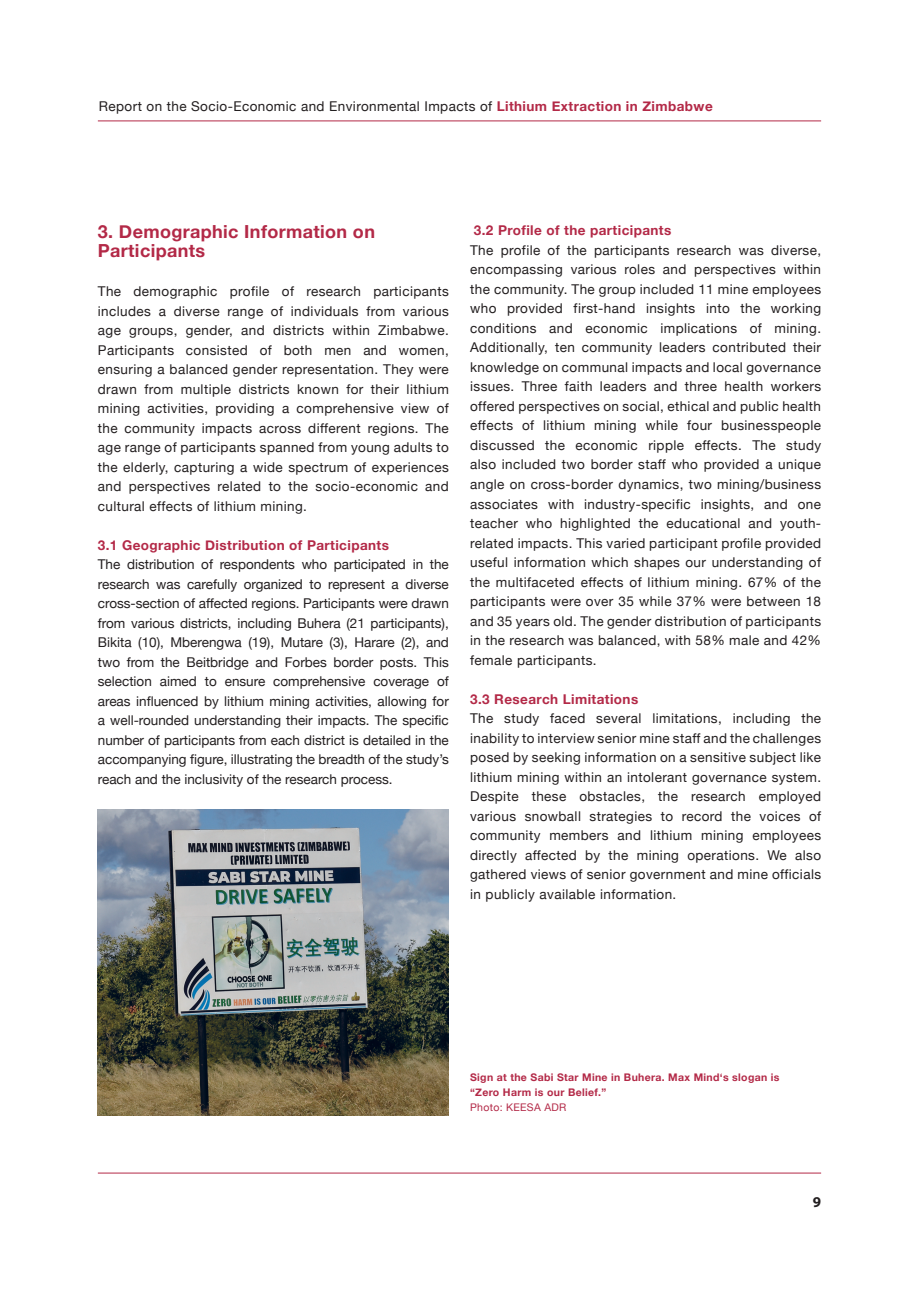
<style>
.page{position:relative;width:919px;height:1289px;background:#fff}
.page>*{position:absolute;margin:0;border:0;box-sizing:border-box;transform-origin:0 0}
.t1{font:700 18px/19.5px "Helvetica Neue";letter-spacing:.02em;color:#b32947}
.t2{font:700 15px "Myriad Pro";color:#231f20}
.t3{font:13.5px/19.5px "Helvetica Neue";letter-spacing:.03em;color:#231f20;text-align:justify}
.t4{font:700 13.5px "Helvetica Neue";letter-spacing:.03em;color:#b32947}
.t5{font:700 10.5px/15px "Helvetica Neue";letter-spacing:.03em;color:#b32947}
.t6{font:10.5px "Helvetica Neue";letter-spacing:.03em;color:#b32947}
.s1{font-weight:700;color:#b32947}
</style>
<div class="page">
<hr style="left:98px;top:1172px;width:723px;height:1px;background:#b32947">
<hr style="left:98px;top:120px;width:723px;height:1px;background:#b32947">
<img style="left:98px;top:809px;width:351px;height:306px">
<p class="t3" style="left:99px;top:96px;width:615px">Report on the Socio-Economic and Environmental Impacts of <span class="s1">Lithium Extraction in Zimbabwe</span></p>
<h1 class="t1" style="left:98px;top:221px;width:279px">3. Demographic Information on<br>Participants</h1>
<p class="t3" style="left:98px;top:281px;width:352px">The demographic profile of research participants includes a diverse range of individuals from various age groups, gender, and districts within Zimbabwe.<br>Participants consisted of both men and women, ensuring a balanced gender representation. They were drawn from multiple districts known for their lithium mining activities, providing a comprehensive view of the community impacts across different regions. The age range of participants spanned from young adults to the elderly, capturing a wide spectrum of experiences and perspectives related to the socio-economic and cultural effects of lithium mining.</p>
<p class="t4" style="left:98px;top:536px;width:292px">3.1 Geographic Distribution of Participants</p>
<p class="t3" style="left:98px;top:554px;width:352px">The distribution of respondents who participated in the research was carefully organized to represent a diverse cross-section of affected regions. Participants were drawn from various districts, including Buhera (21 participants), Bikita (10), Mberengwa (19), Mutare (3), Harare (2), and two from the Beitbridge and Forbes border posts. This selection aimed to ensure comprehensive coverage of areas influenced by lithium mining activities, allowing for a well-rounded understanding their impacts. The specific number of participants from each district is detailed in the accompanying figure, illustrating the breadth of the study’s reach and the inclusivity of the research process.</p>
<p class="t4" style="left:474px;top:222px;width:199px">3.2 Profile of the participants</p>
<p class="t3" style="left:470px;top:240px;width:352px">The profile of the participants research was diverse, encompassing various roles and perspectives within the community. The group included 11 mine employees who provided first-hand insights into the working conditions and economic implications of mining.<br>Additionally, ten community leaders contributed their knowledge on communal impacts and local governance issues. Three faith leaders and three health workers offered perspectives on social, ethical and public health effects of lithium mining while four businesspeople discussed the economic ripple effects. The study also included two border staff who provided a unique angle on cross-border dynamics, two mining/business associates with industry-specific insights, and one teacher who highlighted the educational and youth&shy;related impacts. This varied participant profile provided useful information which shapes our understanding of the multifaceted effects of lithium mining. 67% of the participants were over 35 while 37% were between 18 and 35 years old. The gender distribution of participants in the research was balanced, with 58% male and 42% female participants.</p>
<p class="t4" style="left:470px;top:690px;width:170px">3.3 Research Limitations</p>
<p class="t3" style="left:470px;top:708px;width:352px">The study faced several limitations, including the inability to interview senior mine staff and the challenges posed by seeking information on a sensitive subject like lithium mining within an intolerant governance system.<br>Despite these obstacles, the research employed various snowball strategies to record the voices of community members and lithium mining employees directly affected by the mining operations. We also gathered views of senior government and mine officials in publicly available information.</p>
<p class="t5" style="left:470px;top:1069px;width:311px">Sign at the Sabi Star Mine in Buhera. Max Mind‘s slogan is “Zero Harm is our Belief.”</p>
<p class="t6" style="left:470px;top:1100px;width:98px">Photo: KEESA ADR</p>
<p class="t2" style="left:812px;top:1192px;width:10px">9</p>
</div>
